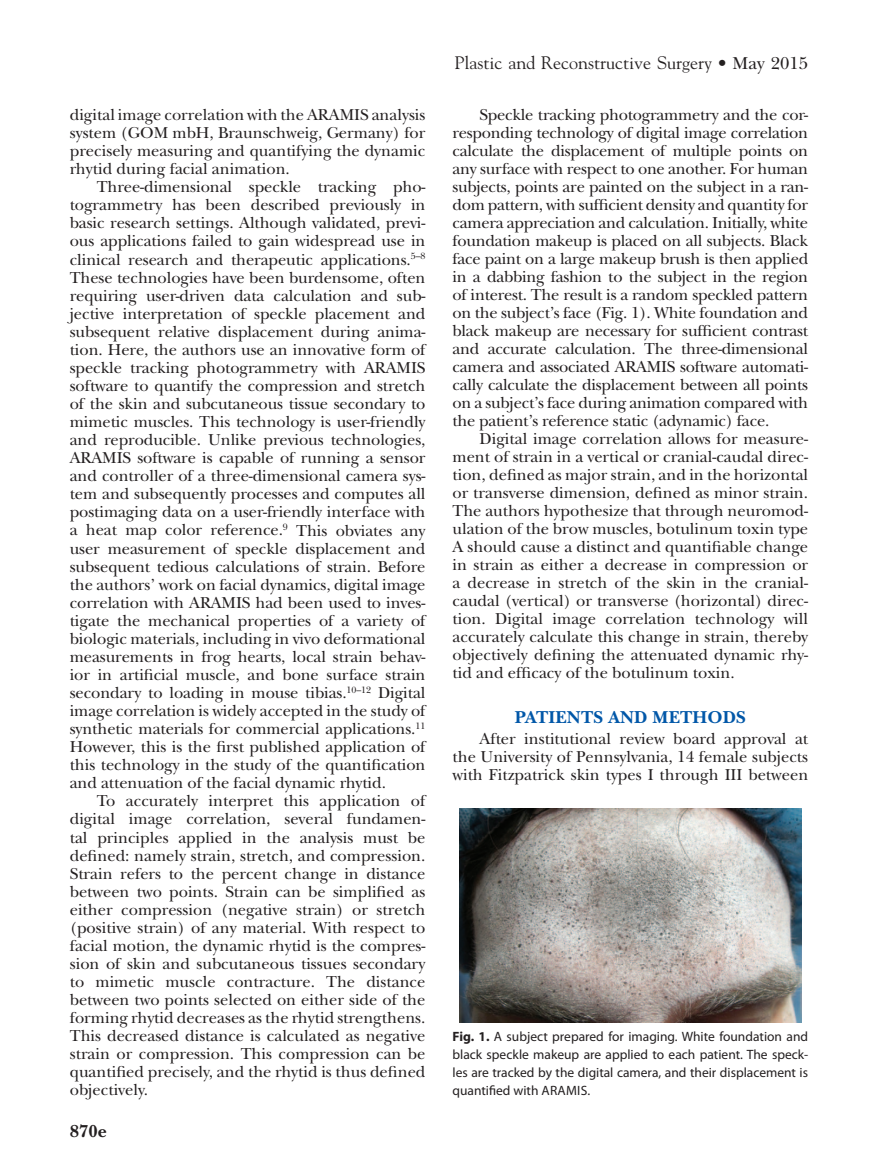
<style>
.page{position:relative;width:878px;height:1175px;background:#fff}
.page>*{position:absolute;margin:0;border:0;box-sizing:border-box;transform-origin:0 0}
.t1{font:18px "Goudy";color:#231f20}
.t2{font:700 18px "New Baskerville";letter-spacing:.01em;color:#0157a8}
.t3{font:700 18px "New Baskerville";color:#231f20}
.t4{font:16.5px/18px "New Baskerville";letter-spacing:-.005em;color:#231f20;text-align:justify}
.t5{font:13.5px/18px "Myriad Pro";color:#231f20;text-align:justify}
.s1{font-family:"New Baskerville"}
.s2{font-weight:700}
</style>
<div class="page">
<img style="left:459px;top:808px;width:342px;height:214px">
<p class="t4" style="left:70px;top:106px;width:357px;text-indent:302px">analysis system (GOM mbH, Braunschweig, Germany) for precisely measuring and quantifying the dynamic rhytid during facial animation.</p>
<p class="t4" style="left:70px;top:178px;width:357px;text-align:left;text-indent:27px">Three-dimensional speckle tracking pho&shy;togrammetry has been described previously in basic research settings. Although validated, previ&shy;ous applications failed to gain widespread use in clinical research and therapeutic applications.<sup>5–8<br></sup>These technologies have been burdensome, often requiring user-driven data calculation and sub&shy;jective interpretation of speckle placement and subsequent relative displacement during anima&shy;tion. Here, the authors use an innovative form of speckle tracking photogrammetry with Aramis software to quantify the compression and stretch of the skin and subcutaneous tissue secondary to mimetic muscles. This technology is user-friendly and reproducible. Unlike previous technologies, Aramis</p>
<p class="t4" style="left:70px;top:106px;width:259px">digital image correlation with the Aramis</p>
<p class="t4" style="left:70px;top:449px;width:357px;text-indent:68px">software is capable of running a sensor and controller of a three-dimensional camera sys&shy;tem and subsequently processes and computes all postimaging data on a user-friendly interface with a heat map color reference.<sup>9</sup> This obviates any user measurement of speckle displacement and subsequent tedious calculations of strain. Before the authors’ work on facial dynamics, digital image correlation with Aramis</p>
<p class="t4" style="left:70px;top:593px;width:357px;text-indent:186px">had been used to inves&shy;tigate the mechanical properties of a variety of biologic materials, including in vivo deformational measurements in frog hearts, local strain behav&shy;ior in artificial muscle, and bone surface strain secondary to loading in mouse tibias.<sup>10–12</sup> Digital image correlation is widely accepted in the study of synthetic materials for commercial applications.<sup>11<br></sup>However, this is the first published application of this technology in the study of the quantification and attenuation of the facial dynamic rhytid.</p>
<p class="t4" style="left:70px;top:792px;width:357px;text-indent:27px">To accurately interpret this application of digital image correlation, several fundamen&shy;tal principles applied in the analysis must be defined: namely strain, stretch, and compression.<br>Strain refers to the percent change in distance between two points. Strain can be simplified as either compression (negative strain) or stretch (positive strain) of any material. With respect to facial motion, the dynamic rhytid is the compres&shy;sion of skin and subcutaneous tissues secondary to mimetic muscle contracture. The distance between two points selected on either side of the forming rhytid decreases as the rhytid strengthens.<br>This decreased distance is calculated as negative strain or compression. This compression can be quantified precisely, and the rhytid is thus defined objectively.</p>
<p class="t3" style="left:70px;top:1120px;width:39px">870e</p>
<p class="t1" style="left:454px;top:51px;width:355px">Plastic and Reconstructive Surgery <span class="s1">• May 2015</span></p>
<p class="t4" style="left:452px;top:106px;width:357px;text-indent:27px">Speckle tracking photogrammetry and the cor&shy;responding technology of digital image correlation calculate the displacement of multiple points on any surface with respect to one another. For human subjects, points are painted on the subject in a ran&shy;dom pattern, with sufficient density and quantity for camera appreciation and calculation. Initially, white foundation makeup is placed on all subjects. Black face paint on a large makeup brush is then applied in a dabbing fashion to the subject in the region of interest. The result is a random speckled pattern on the subject’s face (Fig. 1). White foundation and black makeup are necessary for sufficient contrast and accurate calculation. The three-dimensional camera and associated Aramis</p>
<p class="t4" style="left:452px;top:358px;width:357px;text-indent:227px">software automati&shy;cally calculate the displacement between all points on a subject’s face during animation compared with the patient’s reference static (adynamic) face.</p>
<p class="t4" style="left:452px;top:430px;width:357px;text-indent:27px">Digital image correlation allows for measure&shy;ment of strain in a vertical or cranial-caudal direc&shy;tion, defined as major strain, and in the horizontal or transverse dimension, defined as minor strain.<br>The authors hypothesize that through neuromod&shy;ulation of the brow muscles, botulinum toxin type A should cause a distinct and quantifiable change in strain as either a decrease in compression or a decrease in stretch of the skin in the cranial&shy;caudal (vertical) or transverse (horizontal) direc&shy;tion. Digital image correlation technology will accurately calculate this change in strain, thereby objectively defining the attenuated dynamic rhy&shy;tid and efficacy of the botulinum toxin.</p>
<p class="t2" style="left:514px;top:707px;width:233px">PATIENTS AND METHODS</p>
<p class="t4" style="left:452px;top:730px;width:357px;text-indent:27px">After institutional review board approval at the University of Pennsylvania, 14 female subjects with Fitzpatrick skin types I through III between</p>
<p class="t5" style="left:452px;top:1027px;width:357px"><span class="s2">Fig. 1.</span> A subject prepared for imaging. White foundation and black speckle makeup are applied to each patient. The speck&shy;les are tracked by the digital camera, and their displacement is quantified with Aramis.</p>
</div>
